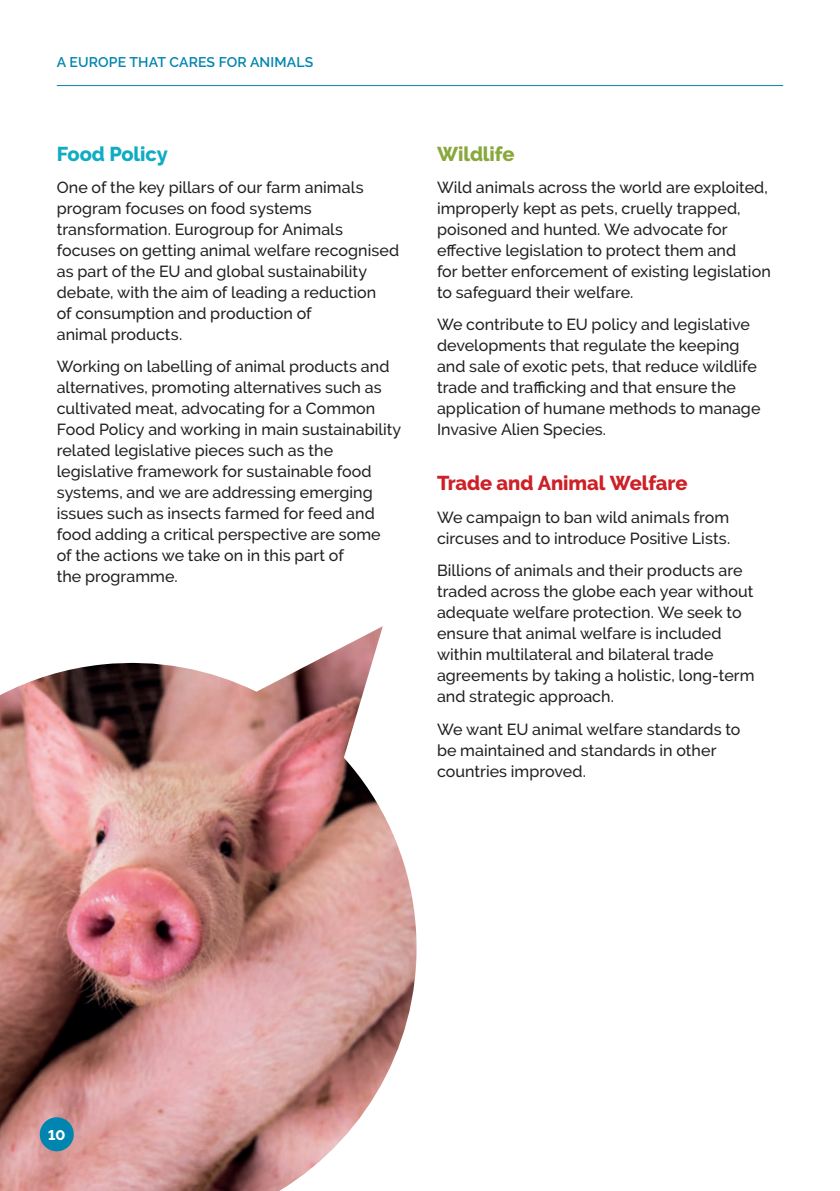
<style>
.page{position:relative;width:840px;height:1191px;background:#fff}
.page>*{position:absolute;margin:0;border:0;box-sizing:border-box;transform-origin:0 0}
.Body_Title{font:800 20px "Raleway";letter-spacing:-.005em;color:#cd2027}
.Body_Title-2{font:800 20px "Raleway";letter-spacing:-.005em;color:#10adc2}
.Body_Title-3{font:800 20px "Raleway";letter-spacing:-.005em;color:#89a83c}
.Body{font:500 16px/21px "Raleway";color:#231f20}
.t1{font:600 14px "Raleway";letter-spacing:.01em;color:#0085b0}
.Folio{font:800 14px "Raleway";color:#fff}
</style>
<div class="page">
<hr style="left:57px;top:85px;width:725px;height:1px;background:#0085b0">
<img style="left:0;top:626px;width:417px;height:565px">
<div style="left:40px;top:1117px;width:34px;height:34px;background:#0085b0;border-radius:50%"></div>
<p class="t1" style="left:57px;top:54px;width:258px">A EUROPE THAT CARES FOR ANIMALS</p>
<p class="Body_Title-2" style="left:57px;top:142px;width:113px">Food Policy</p>
<p class="Body" style="left:57px;top:177px;width:344px">One of the key pillars of our farm animals program focuses on food systems transformation. Eurogroup for Animals focuses on getting animal welfare recognised as part of the EU and global sustainability debate, with the aim of leading a reduction<br>of consumption and production of<br>animal products.</p>
<p class="Body" style="left:57px;top:356px;width:346px">Working on labelling of animal products and alternatives, promoting alternatives such as cultivated meat, advocating for a Common Food Policy and working in main sustainability related legislative pieces such as the legislative framework for sustainable food systems, and we are addressing emerging issues such as insects farmed for feed and food adding a critical perspective are some<br>of the actions we take on in this part of<br>the programme.</p>
<p class="Body_Title-3" style="left:437px;top:142px;width:79px">Wildlife</p>
<p class="Body" style="left:437px;top:177px;width:335px">Wild animals across the world are exploited, improperly kept as pets, cruelly trapped, poisoned and hunted. We advocate for effective legislation to protect them and<br>for better enforcement of existing legislation to safeguard their welfare.</p>
<p class="Body" style="left:437px;top:314px;width:325px">We contribute to EU policy and legislative developments that regulate the keeping and sale of exotic pets, that reduce wildlife trade and trafficking and that ensure the application of humane methods to manage Invasive Alien Species.</p>
<p class="Body_Title" style="left:437px;top:472px;width:252px">Trade and Animal Welfare</p>
<p class="Body" style="left:437px;top:506px;width:295px">We campaign to ban wild animals from circuses and to introduce Positive Lists.</p>
<p class="Body" style="left:437px;top:560px;width:319px">Billions of animals and their products are traded across the globe each year without adequate welfare protection. We seek to ensure that animal welfare is included within multilateral and bilateral trade agreements by taking a holistic, long-term and strategic approach.</p>
<p class="Body" style="left:437px;top:718px;width:305px">We want EU animal welfare standards to be maintained and standards in other countries improved.</p>
<p class="Folio" style="left:48px;top:1126px;width:19px">10</p>
</div>
